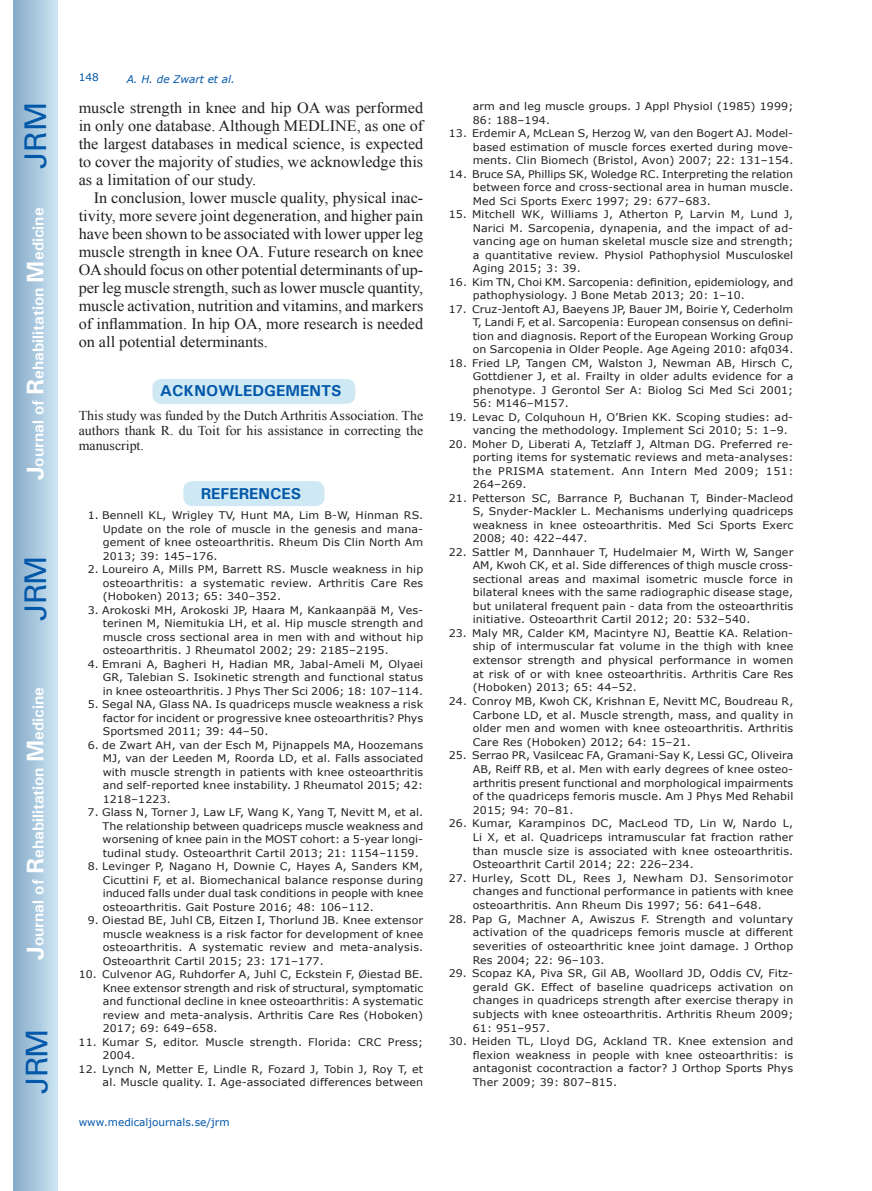
<style>
.page{position:relative;width:872px;height:1191px;background:#fff}
.page>*{position:absolute;margin:0;border:0;box-sizing:border-box;transform-origin:0 0}
.t1{font:30px "Univers";letter-spacing:-.03em;color:#0157a8}
.t2{font:15.75px/18px "Times New Roman";color:#231f20;text-align:justify}
.t3{font:700 15.75px "Univers";color:#fff}
.t4{font:700 15.75px "Univers";color:#0157a8}
.t5{font:13.5px/15px "Times New Roman";color:#231f20;text-align:justify}
.t6{font:10.5px/13.5px "Verdana";letter-spacing:.01em;color:#231f20;text-align:justify;scale:1.05 1}
.t7{font:10.5px "Verdana";color:#0157a8}
.t8{font:italic 10.5px "Verdana";color:#0157a8}
.s1{font-size:24px}
</style>
<div class="page">
<div style="left:14px;top:0;width:43px;height:1191px;background:linear-gradient(to right,#88acca,#cbe5f2)"></div>
<div style="left:183px;top:480px;width:142px;height:27px;background:#cee8f4;border-radius:10px"></div>
<div style="left:182px;top:479px;width:144px;height:28px;border:2px solid #fff;border-radius:10px"></div>
<div style="left:152px;top:378px;width:204px;height:26px;background:#cee8f4;border-radius:10px"></div>
<div style="left:151px;top:377px;width:206px;height:28px;border:2px solid #fff;border-radius:10px"></div>
<h1 class="t1" style="left:18px;top:169px;width:68px;rotate:-90deg">JRM</h1>
<h2 class="t3" style="left:28px;top:480px;width:274px;rotate:-90deg"><span class="s1">J</span>ournal of <span class="s1">R</span>ehabilitation <span class="s1">M</span>edicine</h2>
<h1 class="t1" style="left:18px;top:620px;width:67px;rotate:-90deg">JRM</h1>
<h2 class="t3" style="left:28px;top:959px;width:274px;rotate:-90deg"><span class="s1">J</span>ournal of <span class="s1">R</span>ehabilitation <span class="s1">M</span>edicine</h2>
<h1 class="t1" style="left:19px;top:1093px;width:67px;rotate:-90deg">JRM</h1>
<p class="t7" style="left:79px;top:70px;width:22px">148</p>
<p class="t8" style="left:127px;top:72px;width:110px">A. H. de Zwart et al.</p>
<h2 class="t2" style="left:79px;top:98px;width:346px">muscle strength in knee and hip OA was performed in only one database. Although MEDLINE, as one of the largest databases in medical science, is expected to cover the majority of studies, we acknowledge this as a limitation of our study.</h2>
<p class="t2" style="left:79px;top:188px;width:346px;text-indent:15px">In conclusion, lower muscle quality, physical inac&shy;tivity, more severe joint degeneration, and higher pain have been shown to be associated with lower upper leg muscle strength in knee OA. Future research on knee OA should focus on other potential determinants of up&shy;per leg muscle strength, such as lower muscle quantity, muscle activation, nutrition and vitamins, and markers of inflammation. In hip OA, more research is needed on all potential determinants.</p>
<h2 class="t4" style="left:160px;top:380px;width:183px">ACKNOWLEDGEMENTS</h2>
<p class="t5" style="left:79px;top:408px;width:346px">This study was funded by the Dutch Arthritis Association. The authors thank R. du Toit for his assistance in correcting the manuscript.</p>
<h2 class="t4" style="left:201px;top:483px;width:102px">REFERENCES</h2>
<p class="t6" style="left:103px;top:508px;width:307px;text-indent:-15px">1. Bennell KL, Wrigley TV, Hunt MA, Lim B-W, Hinman RS.<br>Update on the role of muscle in the genesis and mana&shy;gement of knee osteoarthritis. Rheum Dis Clin North Am 2013; 39: 145–176.</p>
<p class="t6" style="left:103px;top:562px;width:307px;text-indent:-15px">2. Loureiro A, Mills PM, Barrett RS. Muscle weakness in hip osteoarthritis: a systematic review. Arthritis Care Res (Hoboken) 2013; 65: 340–352.</p>
<p class="t6" style="left:103px;top:603px;width:307px;text-indent:-15px">3. Arokoski MH, Arokoski JP, Haara M, Kankaanpää M, Ves&shy;terinen M, Niemitukia LH, et al. Hip muscle strength and muscle cross sectional area in men with and without hip osteoarthritis. J Rheumatol 2002; 29: 2185–2195.</p>
<p class="t6" style="left:103px;top:657px;width:307px;text-indent:-15px">4. Emrani A, Bagheri H, Hadian MR, Jabal-Ameli M, Olyaei GR, Talebian S. Isokinetic strength and functional status in knee osteoarthritis. J Phys Ther Sci 2006; 18: 107–114.</p>
<p class="t6" style="left:103px;top:697px;width:307px;text-indent:-15px">5. Segal NA, Glass NA. Is quadriceps muscle weakness a risk factor for incident or progressive knee osteoarthritis? Phys Sportsmed 2011; 39: 44–50.</p>
<p class="t6" style="left:103px;top:738px;width:307px;text-indent:-15px">6. de Zwart AH, van der Esch M, Pijnappels MA, Hoozemans MJ, van der Leeden M, Roorda LD, et al. Falls associated with muscle strength in patients with knee osteoarthritis and self-reported knee instability. J Rheumatol 2015; 42:<br>1218–1223.</p>
<p class="t6" style="left:103px;top:805px;width:307px;text-indent:-15px">7. Glass N, Torner J, Law LF, Wang K, Yang T, Nevitt M, et al.<br>The relationship between quadriceps muscle weakness and worsening of knee pain in the MOST cohort: a 5-year longi&shy;tudinal study. Osteoarthrit Cartil 2013; 21: 1154–1159.</p>
<p class="t6" style="left:103px;top:859px;width:307px;text-indent:-15px">8. Levinger P, Nagano H, Downie C, Hayes A, Sanders KM, Cicuttini F, et al. Biomechanical balance response during induced falls under dual task conditions in people with knee osteoarthritis. Gait Posture 2016; 48: 106–112.</p>
<p class="t6" style="left:103px;top:913px;width:307px;text-indent:-15px">9. Oiestad BE, Juhl CB, Eitzen I, Thorlund JB. Knee extensor muscle weakness is a risk factor for development of knee osteoarthritis. A systematic review and meta-analysis.<br>Osteoarthrit Cartil 2015; 23: 171–177.</p>
<p class="t6" style="left:103px;top:967px;width:307px;text-indent:-24px">10. Culvenor AG, Ruhdorfer A, Juhl C, Eckstein F, Øiestad BE.<br>Knee extensor strength and risk of structural, symptomatic and functional decline in knee osteoarthritis: A systematic review and meta-analysis. Arthritis Care Res (Hoboken)<br>2017; 69: 649–658.</p>
<p class="t6" style="left:103px;top:1035px;width:307px;text-indent:-24px">11. Kumar S, editor. Muscle strength. Florida: CRC Press;<br>2004.</p>
<p class="t6" style="left:79px;top:1062px;width:330px;text-align:right">12. Lynch N, Metter E, Lindle R, Fozard J, Tobin J, Roy T, et al. Muscle quality. I. Age-associated differences between</p>
<p class="t7" style="left:79px;top:1114px;width:152px">www.medicaljournals.se/jrm</p>
<p class="t6" style="left:473px;top:99px;width:307px">arm and leg muscle groups. J Appl Physiol (1985) 1999;<br>86: 188–194.</p>
<p class="t6" style="left:473px;top:126px;width:307px;text-indent:-24px">13. Erdemir A, McLean S, Herzog W, van den Bogert AJ. Model&shy;based estimation of muscle forces exerted during move&shy;ments. Clin Biomech (Bristol, Avon) 2007; 22: 131–154.</p>
<p class="t6" style="left:473px;top:167px;width:307px;text-indent:-24px">14. Bruce SA, Phillips SK, Woledge RC. Interpreting the relation between force and cross-sectional area in human muscle.<br>Med Sci Sports Exerc 1997; 29: 677–683.</p>
<p class="t6" style="left:473px;top:207px;width:307px;text-indent:-24px">15. Mitchell WK, Williams J, Atherton P, Larvin M, Lund J, Narici M. Sarcopenia, dynapenia, and the impact of ad&shy;vancing age on human skeletal muscle size and strength; a quantitative review. Physiol Pathophysiol Musculoskel Aging 2015; 3: 39.</p>
<p class="t6" style="left:473px;top:275px;width:307px;text-indent:-24px">16. Kim TN, Choi KM. Sarcopenia: definition, epidemiology, and pathophysiology. J Bone Metab 2013; 20: 1–10.</p>
<p class="t6" style="left:473px;top:302px;width:307px;text-indent:-24px">17. Cruz-Jentoft AJ, Baeyens JP, Bauer JM, Boirie Y, Cederholm T, Landi F, et al. Sarcopenia: European consensus on defini&shy;tion and diagnosis. Report of the European Working Group on Sarcopenia in Older People. Age Ageing 2010: afq034.</p>
<p class="t6" style="left:473px;top:356px;width:307px;text-indent:-24px">18. Fried LP, Tangen CM, Walston J, Newman AB, Hirsch C, Gottdiener J, et al. Frailty in older adults evidence for a phenotype. J Gerontol Ser A: Biolog Sci Med Sci 2001; 56: M146–M157.</p>
<p class="t6" style="left:473px;top:410px;width:307px;text-indent:-24px">19. Levac D, Colquhoun H, O’Brien KK. Scoping studies: ad&shy;vancing the methodology. Implement Sci 2010; 5: 1–9.</p>
<p class="t6" style="left:473px;top:437px;width:307px;text-indent:-24px">20. Moher D, Liberati A, Tetzlaff J, Altman DG. Preferred re&shy;porting items for systematic reviews and meta-analyses: the PRISMA statement. Ann Intern Med 2009; 151:<br>264–269.</p>
<p class="t6" style="left:473px;top:491px;width:307px;text-indent:-24px">21. Petterson SC, Barrance P, Buchanan T, Binder-Macleod S, Snyder-Mackler L. Mechanisms underlying quadriceps weakness in knee osteoarthritis. Med Sci Sports Exerc 2008; 40: 422–447.</p>
<p class="t6" style="left:473px;top:545px;width:307px;text-indent:-24px">22. Sattler M, Dannhauer T, Hudelmaier M, Wirth W, Sanger AM, Kwoh CK, et al. Side differences of thigh muscle cross&shy;sectional areas and maximal isometric muscle force in bilateral knees with the same radiographic disease stage, but unilateral frequent pain - data from the osteoarthritis initiative. Osteoarthrit Cartil 2012; 20: 532–540.</p>
<p class="t6" style="left:473px;top:626px;width:307px;text-indent:-24px">23. Maly MR, Calder KM, Macintyre NJ, Beattie KA. Relation&shy;ship of intermuscular fat volume in the thigh with knee extensor strength and physical performance in women at risk of or with knee osteoarthritis. Arthritis Care Res (Hoboken) 2013; 65: 44–52.</p>
<p class="t6" style="left:473px;top:694px;width:307px;text-indent:-24px">24. Conroy MB, Kwoh CK, Krishnan E, Nevitt MC, Boudreau R, Carbone LD, et al. Muscle strength, mass, and quality in older men and women with knee osteoarthritis. Arthritis Care Res (Hoboken) 2012; 64: 15–21.</p>
<p class="t6" style="left:473px;top:748px;width:307px;text-indent:-24px">25. Serrao PR, Vasilceac FA, Gramani-Say K, Lessi GC, Oliveira AB, Reiff RB, et al. Men with early degrees of knee osteo&shy;arthritis present functional and morphological impairments of the quadriceps femoris muscle. Am J Phys Med Rehabil 2015; 94: 70–81.</p>
<p class="t6" style="left:473px;top:816px;width:307px;text-indent:-24px">26. Kumar, Karampinos DC, MacLeod TD, Lin W, Nardo L, Li X, et al. Quadriceps intramuscular fat fraction rather than muscle size is associated with knee osteoarthritis.<br>Osteoarthrit Cartil 2014; 22: 226–234.</p>
<p class="t6" style="left:473px;top:871px;width:307px;text-indent:-24px">27. Hurley, Scott DL, Rees J, Newham DJ. Sensorimotor changes and functional performance in patients with knee osteoarthritis. Ann Rheum Dis 1997; 56: 641–648.</p>
<p class="t6" style="left:473px;top:912px;width:307px;text-indent:-24px">28. Pap G, Machner A, Awiszus F. Strength and voluntary activation of the quadriceps femoris muscle at different severities of osteoarthritic knee joint damage. J Orthop Res 2004; 22: 96–103.</p>
<p class="t6" style="left:473px;top:966px;width:307px;text-indent:-24px">29. Scopaz KA, Piva SR, Gil AB, Woollard JD, Oddis CV, Fitz&shy;gerald GK. Effect of baseline quadriceps activation on changes in quadriceps strength after exercise therapy in subjects with knee osteoarthritis. Arthritis Rheum 2009; 61: 951–957.</p>
<p class="t6" style="left:473px;top:1034px;width:307px;text-indent:-24px">30. Heiden TL, Lloyd DG, Ackland TR. Knee extension and flexion weakness in people with knee osteoarthritis: is antagonist cocontraction a factor? J Orthop Sports Phys Ther 2009; 39: 807–815.</p>
</div>
